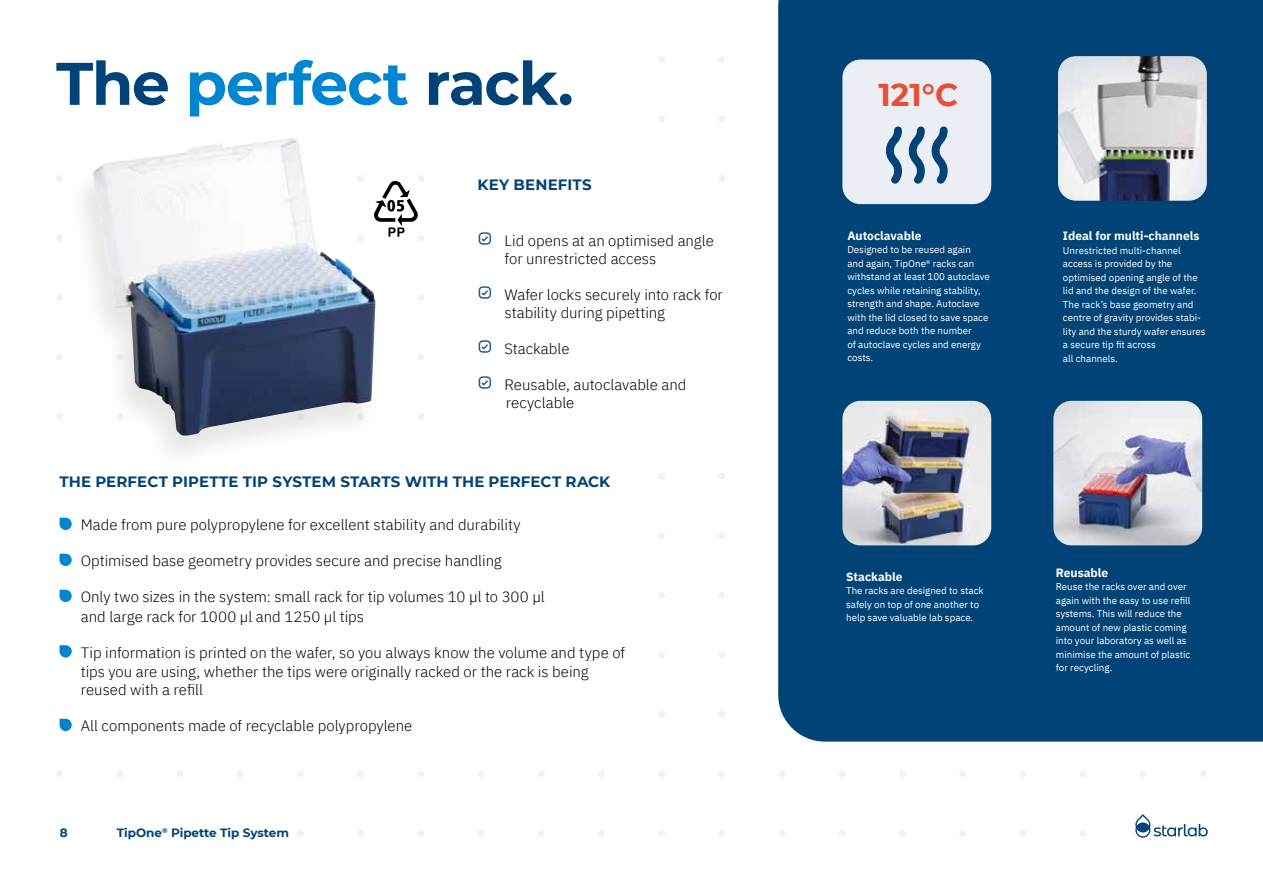
<style>
.page{position:relative;width:1263px;height:893px;background:#fff}
.page>*{position:absolute;margin:0;border:0;box-sizing:border-box;transform-origin:0 0}
.t1{font:700 60px "Montserrat";letter-spacing:-.02em;color:#047}
.t2{font:700 31.5px "Montserrat";color:#e94f35}
.t3{font:300 15px/18px "IBM Plex Sans";color:#000}
.t4{font:700 15px "Montserrat";letter-spacing:.005em;color:#047}
.t5{font:700 12px "IBM Plex Sans";color:#fff}
.t6{font:700 12px "Montserrat";color:#047}
.t7{font:9.75px/13.5px "IBM Plex Sans";color:#fff}
.s1{color:#0086ce}
</style>
<div class="page">
<div style="left:658px;top:56px;width:7px;height:7px;background:#f2f2f2;border-radius:50%"></div>
<div style="left:718px;top:56px;width:7px;height:7px;background:#f2f2f2;border-radius:50%"></div>
<div style="left:658px;top:116px;width:7px;height:6px;background:#f2f2f2;border-radius:50%"></div>
<div style="left:718px;top:116px;width:7px;height:6px;background:#f2f2f2;border-radius:50%"></div>
<div style="left:56px;top:175px;width:7px;height:7px;background:#f2f2f2;border-radius:50%"></div>
<div style="left:417px;top:175px;width:7px;height:7px;background:#f2f2f2;border-radius:50%"></div>
<div style="left:718px;top:175px;width:7px;height:7px;background:#f2f2f2;border-radius:50%"></div>
<div style="left:56px;top:235px;width:7px;height:7px;background:#f2f2f2;border-radius:50%"></div>
<div style="left:417px;top:235px;width:7px;height:7px;background:#f2f2f2;border-radius:50%"></div>
<div style="left:56px;top:294px;width:7px;height:7px;background:#f2f2f2;border-radius:50%"></div>
<div style="left:417px;top:294px;width:7px;height:7px;background:#f2f2f2;border-radius:50%"></div>
<div style="left:56px;top:354px;width:7px;height:7px;background:#f2f2f2;border-radius:50%"></div>
<div style="left:417px;top:354px;width:7px;height:7px;background:#f2f2f2;border-radius:50%"></div>
<div style="left:56px;top:413px;width:7px;height:7px;background:#f2f2f2;border-radius:50%"></div>
<div style="left:417px;top:413px;width:7px;height:7px;background:#f2f2f2;border-radius:50%"></div>
<div style="left:658px;top:473px;width:7px;height:7px;background:#f2f2f2;border-radius:50%"></div>
<div style="left:718px;top:473px;width:7px;height:7px;background:#f2f2f2;border-radius:50%"></div>
<div style="left:658px;top:532px;width:7px;height:7px;background:#f2f2f2;border-radius:50%"></div>
<div style="left:718px;top:532px;width:7px;height:7px;background:#f2f2f2;border-radius:50%"></div>
<div style="left:658px;top:592px;width:7px;height:7px;background:#f2f2f2;border-radius:50%"></div>
<div style="left:718px;top:592px;width:7px;height:7px;background:#f2f2f2;border-radius:50%"></div>
<div style="left:658px;top:651px;width:7px;height:7px;background:#f2f2f2;border-radius:50%"></div>
<div style="left:718px;top:651px;width:7px;height:7px;background:#f2f2f2;border-radius:50%"></div>
<div style="left:658px;top:711px;width:7px;height:7px;background:#f2f2f2;border-radius:50%"></div>
<div style="left:718px;top:711px;width:7px;height:7px;background:#f2f2f2;border-radius:50%"></div>
<div style="left:56px;top:770px;width:7px;height:7px;background:#f2f2f2;border-radius:50%"></div>
<div style="left:116px;top:770px;width:7px;height:7px;background:#f2f2f2;border-radius:50%"></div>
<div style="left:177px;top:770px;width:6px;height:7px;background:#f2f2f2;border-radius:50%"></div>
<div style="left:237px;top:770px;width:7px;height:7px;background:#f2f2f2;border-radius:50%"></div>
<div style="left:297px;top:770px;width:7px;height:7px;background:#f2f2f2;border-radius:50%"></div>
<div style="left:357px;top:770px;width:7px;height:7px;background:#f2f2f2;border-radius:50%"></div>
<div style="left:417px;top:770px;width:7px;height:7px;background:#f2f2f2;border-radius:50%"></div>
<div style="left:478px;top:770px;width:6px;height:7px;background:#f2f2f2;border-radius:50%"></div>
<div style="left:538px;top:770px;width:7px;height:7px;background:#f2f2f2;border-radius:50%"></div>
<div style="left:598px;top:770px;width:7px;height:7px;background:#f2f2f2;border-radius:50%"></div>
<div style="left:658px;top:770px;width:7px;height:7px;background:#f2f2f2;border-radius:50%"></div>
<div style="left:718px;top:770px;width:7px;height:7px;background:#f2f2f2;border-radius:50%"></div>
<div style="left:779px;top:770px;width:6px;height:7px;background:#f2f2f2;border-radius:50%"></div>
<div style="left:839px;top:770px;width:7px;height:7px;background:#f2f2f2;border-radius:50%"></div>
<div style="left:899px;top:770px;width:7px;height:7px;background:#f2f2f2;border-radius:50%"></div>
<div style="left:959px;top:770px;width:7px;height:7px;background:#f2f2f2;border-radius:50%"></div>
<div style="left:1019px;top:770px;width:7px;height:7px;background:#f2f2f2;border-radius:50%"></div>
<div style="left:1080px;top:770px;width:6px;height:7px;background:#f2f2f2;border-radius:50%"></div>
<div style="left:1140px;top:770px;width:7px;height:7px;background:#f2f2f2;border-radius:50%"></div>
<div style="left:1200px;top:770px;width:7px;height:7px;background:#f2f2f2;border-radius:50%"></div>
<div style="left:297px;top:830px;width:7px;height:7px;background:#f2f2f2;border-radius:50%"></div>
<div style="left:357px;top:830px;width:7px;height:7px;background:#f2f2f2;border-radius:50%"></div>
<div style="left:417px;top:830px;width:7px;height:7px;background:#f2f2f2;border-radius:50%"></div>
<div style="left:478px;top:830px;width:6px;height:7px;background:#f2f2f2;border-radius:50%"></div>
<div style="left:538px;top:830px;width:7px;height:7px;background:#f2f2f2;border-radius:50%"></div>
<div style="left:598px;top:830px;width:7px;height:7px;background:#f2f2f2;border-radius:50%"></div>
<div style="left:658px;top:830px;width:7px;height:7px;background:#f2f2f2;border-radius:50%"></div>
<div style="left:718px;top:830px;width:7px;height:7px;background:#f2f2f2;border-radius:50%"></div>
<div style="left:779px;top:830px;width:6px;height:7px;background:#f2f2f2;border-radius:50%"></div>
<div style="left:839px;top:830px;width:7px;height:7px;background:#f2f2f2;border-radius:50%"></div>
<div style="left:899px;top:830px;width:7px;height:7px;background:#f2f2f2;border-radius:50%"></div>
<div style="left:959px;top:830px;width:7px;height:7px;background:#f2f2f2;border-radius:50%"></div>
<div style="left:1019px;top:830px;width:7px;height:7px;background:#f2f2f2;border-radius:50%"></div>
<div style="left:1080px;top:830px;width:6px;height:7px;background:#f2f2f2;border-radius:50%"></div>
<div style="left:778px;top:0;width:485px;height:742px;background:#047"></div>
<img style="left:92px;top:138px;width:284px;height:298px">
<svg style="left:60px;top:518px;width:12px;height:12px"></svg>
<svg style="left:60px;top:554px;width:12px;height:12px"></svg>
<svg style="left:60px;top:590px;width:12px;height:12px"></svg>
<svg style="left:60px;top:645px;width:12px;height:12px"></svg>
<svg style="left:60px;top:719px;width:12px;height:12px"></svg>
<img style="left:1058px;top:56px;width:149px;height:145px">
<img style="left:1053px;top:401px;width:149px;height:144px">
<img style="left:842px;top:401px;width:149px;height:144px">
<div style="left:842px;top:60px;width:149px;height:144px;background:#eceef5;border-radius:18px"></div>
<svg style="left:886px;top:126px;width:62px;height:58px"></svg>
<svg style="left:1135px;top:814px;width:73px;height:24px"></svg>
<svg style="left:374px;top:181px;width:44px;height:56px"></svg>
<h1 class="t1" style="left:56px;top:40px;width:519px">The <span class="s1">perfect</span> rack.</h1>
<h3 class="t4" style="left:477px;top:174px;width:116px">KEY BENEFITS</h3>
<h3 class="t3" style="left:504px;top:230px;width:211px">Lid opens at an optimised angle for unrestricted access</h3>
<h3 class="t3" style="left:504px;top:284px;width:220px">Wafer locks securely into rack for stability during pipetting</h3>
<h3 class="t3" style="left:504px;top:338px;width:66px">Stackable</h3>
<h3 class="t3" style="left:504px;top:374px;width:183px">Reusable, autoclavable and recyclable</h3>
<h3 class="t4" style="left:60px;top:470px;width:552px">THE PERFECT PIPETTE TIP SYSTEM STARTS WITH THE PERFECT RACK</h3>
<h3 class="t3" style="left:81px;top:514px;width:441px">Made from pure polypropylene for excellent stability and durability</h3>
<h3 class="t3" style="left:81px;top:550px;width:423px">Optimised base geometry provides secure and precise handling</h3>
<h3 class="t3" style="left:81px;top:586px;width:465px;line-height:19.5px">Only two sizes in the system: small rack for tip volumes 10 µl to 300 µl and large rack for 1000 µl and 1250 µl tips</h3>
<h3 class="t3" style="left:81px;top:641px;width:546px;line-height:19.5px">Tip information is printed on the wafer, so you always know the volume and type of tips you are using, whether the tips were originally racked or the rack is being</h3>
<h3 class="t3" style="left:81px;top:679px;width:124px">reused with a refill</h3>
<h3 class="t3" style="left:81px;top:715px;width:333px">All components made of recyclable polypropylene</h3>
<p class="t6" style="left:60px;top:824px;width:9px">8</p>
<p class="t6" style="left:117px;top:824px;width:174px">TipOne<sup>®</sup> Pipette Tip System</p>
<h2 class="t2" style="left:878px;top:73px;width:81px">121°C</h2>
<p class="t5" style="left:847px;top:226px;width:76px">Autoclavable</p>
<p class="t7" style="left:847px;top:242px;width:144px">Designed to be reused again<br>and again, TipOne® racks can withstand at least 100 autoclave cycles while retaining stability, strength and shape. Autoclave with the lid closed to save space and reduce both the number<br>of autoclave cycles and energy costs.</p>
<p class="t5" style="left:1063px;top:227px;width:138px">Ideal for multi-channels</p>
<p class="t7" style="left:1063px;top:243px;width:144px">Unrestricted multi-channel access is provided by the optimised opening angle of the lid and the design of the wafer.<br>The rack’s base geometry and centre of gravity provides stabi&shy;lity and the sturdy wafer ensures a secure tip fit across<br>all channels.</p>
<p class="t5" style="left:846px;top:567px;width:58px">Stackable</p>
<p class="t7" style="left:846px;top:583px;width:139px">The racks are designed to stack safely on top of one another to help save valuable lab space.</p>
<p class="t5" style="left:1056px;top:563px;width:54px">Reusable</p>
<p class="t7" style="left:1056px;top:579px;width:136px">Reuse the racks over and over again with the easy to use refill systems. This will reduce the amount of new plastic coming into your laboratory as well as minimise the amount of plastic for recycling.</p>
</div>
